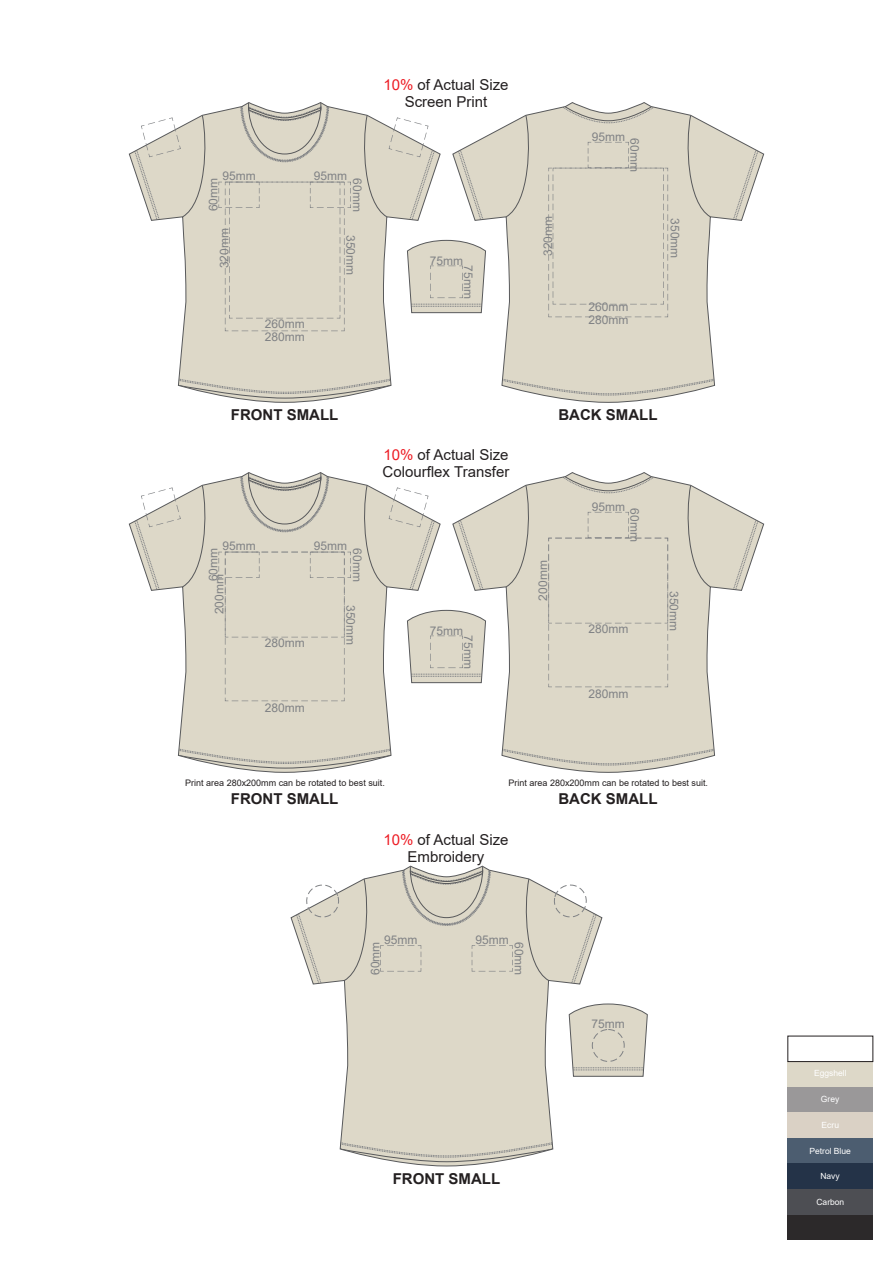
<style>
.page{position:relative;width:893px;height:1263px;background:#fff}
.page>*{position:absolute;margin:0;border:0;box-sizing:border-box;transform-origin:0 0}
.t1{font:15px/16.8px "Arial";color:#231f20;text-align:center}
.t2{font:700 15px "Arial";color:#231f20}
.t3{font:12px/13.2px "Arial";color:#808285}
.t4{font:9px "Arial";color:#231f20}
.t5{font:8.55px "Arial";color:#fff}
.s1{color:#ed1c24}
</style>
<div class="page">
<svg style="left:129px;top:102px;width:312px;height:301px"></svg>
<svg style="left:407px;top:240px;width:45px;height:73px"></svg>
<svg style="left:452px;top:102px;width:312px;height:301px"></svg>
<svg style="left:548px;top:142px;width:120px;height:175px"></svg>
<div style="left:218px;top:182px;width:133px;height:149px;background:#ddd8c8"></div>
<svg style="left:129px;top:472px;width:312px;height:301px"></svg>
<svg style="left:407px;top:610px;width:45px;height:73px"></svg>
<svg style="left:452px;top:472px;width:312px;height:301px"></svg>
<div style="left:218px;top:552px;width:133px;height:149px;background:#ddd8c8"></div>
<div style="left:548px;top:512px;width:120px;height:175px;background:#ddd8c8"></div>
<svg style="left:290px;top:866px;width:313px;height:300px"></svg>
<svg style="left:569px;top:1003px;width:79px;height:74px"></svg>
<svg style="left:472px;top:945px;width:41px;height:26px"></svg>
<svg style="left:380px;top:945px;width:41px;height:26px"></svg>
<div style="left:592px;top:1029px;width:33px;height:33px;border:1px dashed #808285;border-radius:50%"></div>
<svg style="left:523px;top:878px;width:74px;height:107px"></svg>
<svg style="left:295px;top:878px;width:74px;height:107px"></svg>
<svg style="left:134px;top:115px;width:74px;height:107px"></svg>
<svg style="left:362px;top:115px;width:74px;height:107px"></svg>
<svg style="left:134px;top:484px;width:74px;height:108px"></svg>
<svg style="left:362px;top:484px;width:74px;height:108px"></svg>
<div style="left:788px;top:1138px;width:85px;height:25px;background:#4c5d70"></div>
<div style="left:788px;top:1215px;width:85px;height:25px;background:#2c292a"></div>
<div style="left:788px;top:1087px;width:85px;height:25px;background:#9a9899"></div>
<div style="left:788px;top:1163px;width:85px;height:26px;background:#243348"></div>
<div style="left:788px;top:1189px;width:85px;height:26px;background:#4d4e53"></div>
<div style="left:788px;top:1112px;width:85px;height:26px;background:#dad1c5"></div>
<div style="left:788px;top:1061px;width:85px;height:26px;background:#ddd8c8"></div>
<p class="t1" style="left:383px;top:76px;width:127px"><span class="s1">10%</span> of Actual Size<br>Screen Print</p>
<p class="t3" style="left:222px;top:169px;width:35px">95mm</p>
<p class="t3" style="left:314px;top:169px;width:35px">95mm</p>
<p class="t3" style="left:364px;top:178px;width:35px;rotate:90deg">60mm</p>
<p class="t3" style="left:207px;top:211px;width:35px;rotate:-90deg">60mm</p>
<p class="t3" style="left:218px;top:268px;width:42px;rotate:-90deg">320mm</p>
<p class="t3" style="left:357px;top:235px;width:42px;rotate:90deg">350mm</p>
<p class="t3" style="left:265px;top:317px;width:42px">260mm<br>280mm</p>
<p class="t3" style="left:430px;top:254px;width:35px">75mm</p>
<p class="t3" style="left:475px;top:265px;width:35px;rotate:90deg">75mm</p>
<p class="t2" style="left:231px;top:404px;width:109px">FRONT SMALL</p>
<p class="t1" style="left:383px;top:446px;width:128px;text-align:left"><span class="s1">10%</span> of Actual Size<br>Colourflex Transfer</p>
<p class="t3" style="left:222px;top:539px;width:35px">95mm</p>
<p class="t3" style="left:314px;top:539px;width:35px">95mm</p>
<p class="t3" style="left:364px;top:548px;width:35px;rotate:90deg">60mm</p>
<p class="t3" style="left:207px;top:581px;width:35px;rotate:-90deg">60mm</p>
<p class="t3" style="left:213px;top:614px;width:42px;rotate:-90deg">200mm</p>
<p class="t3" style="left:357px;top:605px;width:42px;rotate:90deg">350mm</p>
<p class="t3" style="left:265px;top:636px;width:42px">280mm</p>
<p class="t3" style="left:265px;top:701px;width:42px">280mm</p>
<p class="t3" style="left:430px;top:624px;width:35px">75mm</p>
<p class="t3" style="left:475px;top:635px;width:35px;rotate:90deg">75mm</p>
<p class="t3" style="left:541px;top:256px;width:42px;rotate:-90deg">320mm</p>
<p class="t3" style="left:592px;top:130px;width:35px">95mm</p>
<p class="t3" style="left:641px;top:138px;width:35px;rotate:90deg">60mm</p>
<p class="t3" style="left:588px;top:300px;width:42px">260mm<br>280mm</p>
<p class="t3" style="left:682px;top:218px;width:42px;rotate:90deg">350mm</p>
<p class="t2" style="left:558px;top:404px;width:101px">BACK SMALL</p>
<p class="t3" style="left:536px;top:600px;width:42px;rotate:-90deg">200mm</p>
<p class="t3" style="left:592px;top:500px;width:35px">95mm</p>
<p class="t3" style="left:641px;top:508px;width:35px;rotate:90deg">60mm</p>
<p class="t3" style="left:588px;top:622px;width:42px">280mm</p>
<p class="t3" style="left:588px;top:687px;width:42px">280mm</p>
<p class="t3" style="left:681px;top:591px;width:42px;rotate:90deg">350mm</p>
<p class="t4" style="left:185px;top:776px;width:201px">Print area 280x200mm can be rotated to best suit.</p>
<p class="t4" style="left:508px;top:776px;width:201px">Print area 280x200mm can be rotated to best suit.</p>
<p class="t2" style="left:231px;top:788px;width:109px">FRONT SMALL</p>
<p class="t1" style="left:383px;top:831px;width:127px"><span class="s1">10%</span> of Actual Size<br>Embroidery</p>
<p class="t3" style="left:384px;top:933px;width:35px">95mm</p>
<p class="t3" style="left:476px;top:933px;width:35px">95mm</p>
<p class="t3" style="left:526px;top:942px;width:35px;rotate:90deg">60mm</p>
<p class="t3" style="left:368px;top:975px;width:35px;rotate:-90deg">60mm</p>
<p class="t2" style="left:558px;top:788px;width:101px">BACK SMALL</p>
<p class="t3" style="left:592px;top:1017px;width:35px">75mm</p>
<p class="t2" style="left:393px;top:1168px;width:109px">FRONT SMALL</p>
<p class="t5" style="left:814px;top:1067px;width:34px">Eggshell</p>
<p class="t5" style="left:821px;top:1093px;width:20px">Grey</p>
<p class="t5" style="left:822px;top:1119px;width:19px">Ecru</p>
<p class="t5" style="left:809px;top:1145px;width:43px">Petrol Blue</p>
<p class="t5" style="left:820px;top:1170px;width:21px">Navy</p>
<p class="t5" style="left:816px;top:1196px;width:29px">Carbon</p>
</div>
